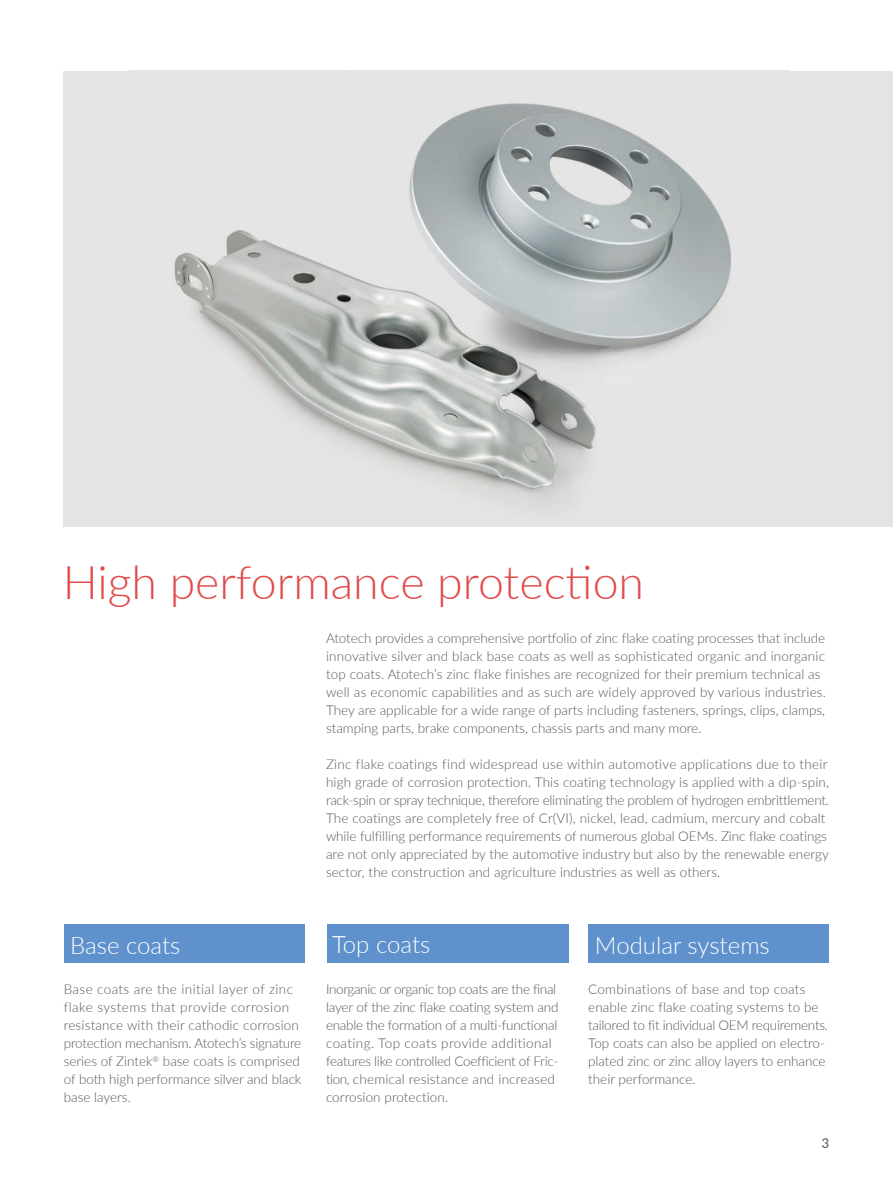
<style>
.page{position:relative;width:893px;height:1191px;background:#fff}
.page>*{position:absolute;margin:0;border:0;box-sizing:border-box;transform-origin:0 0}
.t1{font:300 46.5px "Lato";color:#e04b4c}
.t2{font:300 24px "Lato";color:#fff}
.t3{font:300 13.5px/18px "Lato";color:#575756}
.t4{font:300 13.5px/18px "Lato";letter-spacing:-.02em;color:#575756}
.t5{font:13.5px "Lato";color:#575756}
</style>
<div class="page">
<div style="left:64px;top:924px;width:241px;height:39px;background:#5f91cd"></div>
<div style="left:588px;top:924px;width:241px;height:39px;background:#5f91cd"></div>
<div style="left:327px;top:924px;width:241px;height:39px;background:#5f91cd"></div>
<div style="left:64px;top:71px;width:829px;height:455px;background:#e4e4e4"></div>
<img style="left:174px;top:103px;width:557px;height:402px">
<h1 class="t1" style="left:63px;top:550px;width:583px">High performance protection</h1>
<p class="t3" style="left:326px;top:629px;width:501px">Atotech provides a comprehensive portfolio of zinc flake coating processes that include innovative silver and black base coats as well as sophisticated organic and inorganic top coats. Atotech’s zinc flake finishes are recognized for their premium technical as well as economic capabilities and as such are widely approved by various industries.<br>They are applicable for a wide range of parts including fasteners, springs, clips, clamps, stamping parts, brake components, chassis parts and many more.</p>
<p class="t3" style="left:326px;top:755px;width:504px">Zinc flake coatings find widespread use within automotive applications due to their high grade of corrosion protection. This coating technology is applied with a dip-spin, rack-spin or spray technique, therefore eliminating the problem of hydrogen embrittlement.<br>The coatings are completely free of Cr(VI), nickel, lead, cadmium, mercury and cobalt while fulfilling performance requirements of numerous global OEMs. Zinc flake coatings are not only appreciated by the automotive industry but also by the renewable energy sector, the construction and agriculture industries as well as others.</p>
<h2 class="t2" style="left:70px;top:928px;width:112px">Base coats</h2>
<h2 class="t2" style="left:332px;top:928px;width:100px">Top coats</h2>
<h2 class="t2" style="left:595px;top:928px;width:176px">Modular systems</h2>
<p class="t3" style="left:64px;top:980px;width:239px">Base coats are the initial layer of zinc flake systems that provide corrosion resistance with their cathodic corrosion protection mechanism. Atotech’s signature series of Zintek<sup>®</sup> base coats is comprised of both high performance silver and black base layers.</p>
<p class="t4" style="left:326px;top:980px;width:234px">Inorganic or organic top coats are the final layer of the zinc flake coating system and enable the formation of a multi-functional coating. Top coats provide additional features like controlled Coefficient of Fric&shy;tion, chemical resistance and increased corrosion protection.</p>
<p class="t3" style="left:588px;top:980px;width:241px">Combinations of base and top coats enable zinc flake coating systems to be tailored to fit individual OEM requirements.<br>Top coats can also be applied on electro&shy;plated zinc or zinc alloy layers to enhance their performance.</p>
<p class="t5" style="left:821px;top:1133px;width:9px">3</p>
</div>
